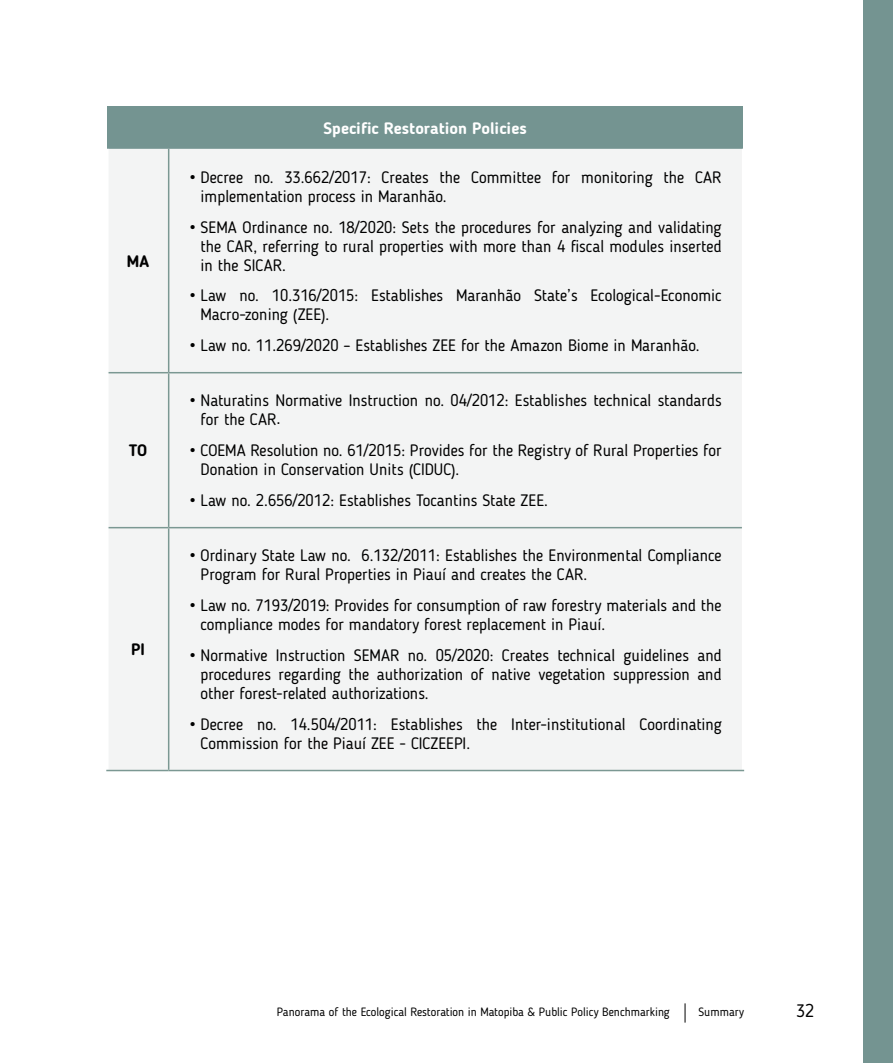
<style>
.page{position:relative;width:893px;height:1063px;background:#fff}
.page>*{position:absolute;margin:0;border:0;box-sizing:border-box;transform-origin:0 0}
.t1{font:18px "Blogger Sans";color:#000}
.t2{font:16.5px/18.9px "Blogger Sans";color:#000}
.t3{font:700 16.5px "Blogger Sans";color:#fff}
.t4{font:700 16.5px "Blogger Sans";color:#000}
.t5{font:12px "Blogger Sans";color:#000}
.s1{font-family:"Arial"}
.s2{font-family:"Calibri"}
</style>
<div class="page">
<div style="left:863px;top:0;width:30px;height:1063px;background:#749491"></div>
<svg style="left:685px;top:1003px;width:1px;height:20px"></svg>
<div style="left:107px;top:106px;width:636px;height:43px;background:#749491"></div>
<div style="left:109px;top:149px;width:633px;height:621px;background:#f3f4f4"></div>
<hr style="left:168px;top:149px;width:1px;height:223px;background:#7b9893">
<hr style="left:109px;top:372px;width:60px;height:1px;background:#7b9893">
<hr style="left:169px;top:372px;width:573px;height:1px;background:#7b9893">
<hr style="left:168px;top:373px;width:1px;height:154px;background:#7b9893">
<hr style="left:109px;top:527px;width:60px;height:1px;background:#7b9893">
<hr style="left:169px;top:527px;width:573px;height:1px;background:#7b9893">
<hr style="left:168px;top:528px;width:1px;height:242px;background:#7b9893">
<hr style="left:106px;top:770px;width:63px;height:1px;background:#7b9893">
<hr style="left:169px;top:770px;width:575px;height:1px;background:#7b9893">
<p class="t4" style="left:127px;top:251px;width:24px">MA</p>
<p class="t4" style="left:129px;top:441px;width:20px">TO</p>
<p class="t4" style="left:131px;top:640px;width:15px">PI</p>
<p class="t3" style="left:324px;top:118px;width:205px">Specific Restoration Policies</p>
<p class="t2" style="left:201px;top:167px;width:523px;text-indent:-11px"><span class="s1">•</span> Decree no. 33.662/2017: Creates the Committee for monitoring the CAR implementation process in Maranhão.</p>
<p class="t2" style="left:201px;top:217px;width:523px;text-align:justify;text-indent:-11px"><span class="s1">•</span> SEMA Ordinance no. 18/2020: Sets the procedures for analyzing and validating the CAR, referring to rural properties with more than 4 fiscal modules inserted in the SICAR.</p>
<p class="t2" style="left:201px;top:286px;width:523px;text-indent:-11px"><span class="s1">•</span> Law no. 10.316/2015: Establishes Maranhão State’s Ecological-Economic<br>Macro-zoning (ZEE).</p>
<p class="t2" style="left:190px;top:336px;width:511px"><span class="s1">•</span> Law no. 11.269/2020 – Establishes ZEE for the Amazon Biome in Maranhão.</p>
<p class="t2" style="left:201px;top:391px;width:523px;text-indent:-11px"><span class="s1">•</span> Naturatins Normative Instruction no. 04/2012: Establishes technical standards for the CAR<span class="s2">.</span></p>
<p class="t2" style="left:201px;top:441px;width:523px;text-indent:-11px"><span class="s1">•</span> COEMA Resolution no. 61/2015: Provides for the Registry of Rural Properties for<br>Donation in Conservation Units (CIDUC).</p>
<p class="t2" style="left:190px;top:491px;width:359px"><span class="s1">•</span> Law no. 2.656/2012: Establishes Tocantins State ZEE.</p>
<p class="t2" style="left:201px;top:546px;width:523px;text-indent:-11px"><span class="s1">•</span> Ordinary State Law no. 6.132/2011: Establishes the Environmental Compliance<br>Program for Rural Properties in Piauí and creates the CAR.</p>
<p class="t2" style="left:201px;top:596px;width:523px;text-indent:-11px"><span class="s1">•</span> Law no. 7193/2019: Provides for consumption of raw forestry materials and the compliance modes for mandatory forest replacement in Piauí.</p>
<p class="t2" style="left:201px;top:646px;width:523px;text-align:justify;text-indent:-11px"><span class="s1">•</span> Normative Instruction SEMAR no. 05/2020: Creates technical guidelines and procedures regarding the authorization of native vegetation suppression and other forest-related authorizations.</p>
<p class="t2" style="left:201px;top:715px;width:523px;text-indent:-11px"><span class="s1">•</span> Decree no. 14.504/2011: Establishes the Inter-institutional Coordinating<br>Commission for the Piauí ZEE - CICZEEPI.</p>
<p class="t5" style="left:277px;top:1005px;width:394px">Panorama of the Ecological Restoration in Matopiba &amp; Public Policy Benchmarking</p>
<p class="t5" style="left:698px;top:1004px;width:47px">Summary</p>
<p class="t1" style="left:796px;top:1000px;width:19px">32</p>
</div>
